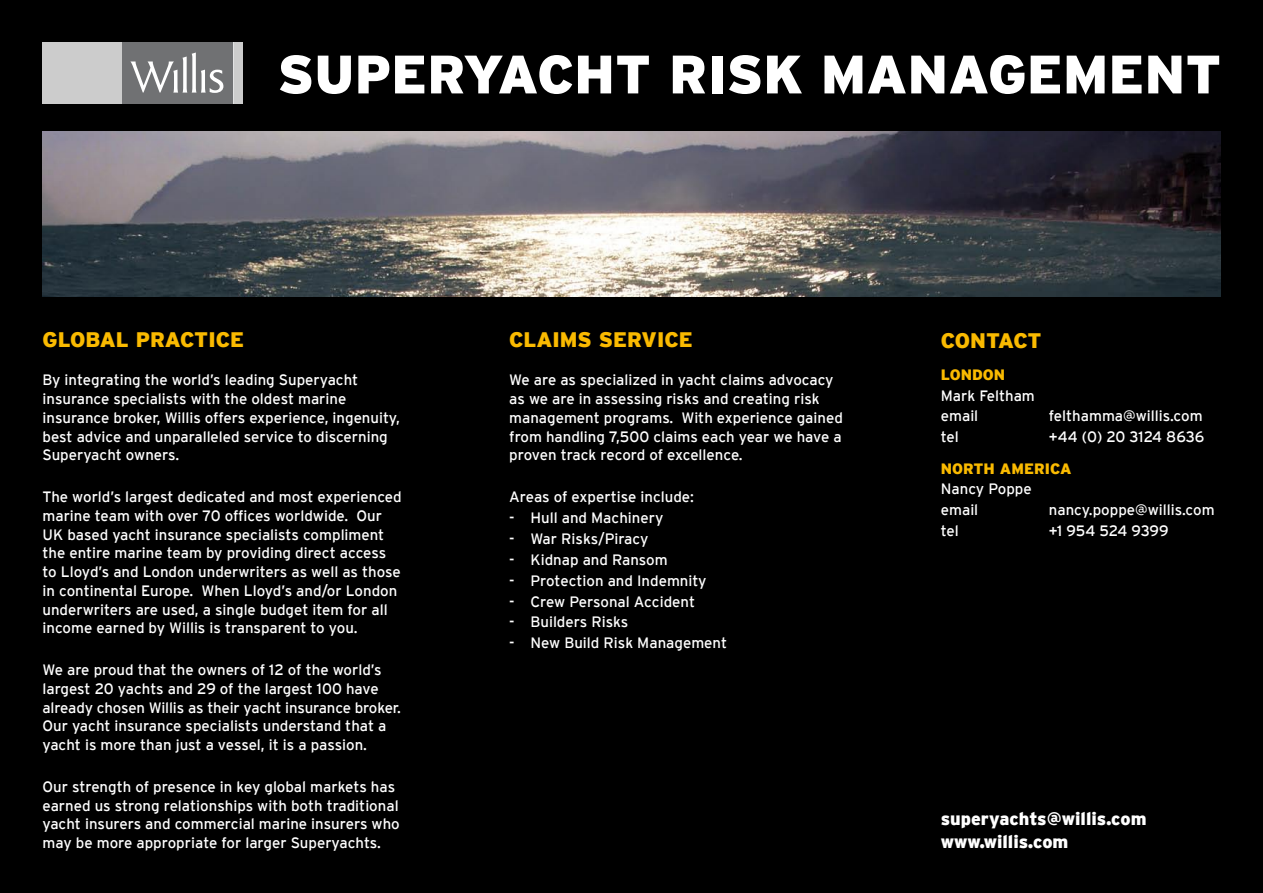
<style>
.page{position:relative;width:1263px;height:893px;background:#000}
.page>*{position:absolute;margin:0;border:0;box-sizing:border-box;transform-origin:0 0}
.t1{font:900 54px "Interstate";color:#fff}
.t2{font:900 21px "Interstate";color:#faba00}
.t3{font:900 18px/23.1px "Interstate";color:#fff}
.t4{font:15px/18.8px "Interstate";color:#fff}
.t5{font:900 15px "Interstate";color:#faba00}
</style>
<div class="page">
<img style="left:43px;top:131px;width:1177px;height:166px">
<div style="left:43px;top:43px;width:79px;height:61px;background:#ccc"></div>
<div style="left:122px;top:43px;width:112px;height:61px;background:#707173"></div>
<svg style="left:130px;top:53px;width:93px;height:40px"></svg>
<div style="left:234px;top:43px;width:9px;height:61px;background:#ccc"></div>
<h1 class="t1" style="left:277px;top:44px;width:945px">SUPERYACHT RISK MANAGEMENT</h1>
<h2 class="t2" style="left:43px;top:328px;width:203px">GLOBAL PRACTICE</h2>
<p class="t4" style="left:43px;top:371px;width:359px">By integrating the world’s leading Superyacht insurance specialists with the oldest marine insurance broker, Willis offers experience, ingenuity, best advice and unparalleled service to discerning Superyacht owners.</p>
<p class="t4" style="left:43px;top:487px;width:361px">The world’s largest dedicated and most experienced marine team with over 70 offices worldwide. Our UK based yacht insurance specialists compliment the entire marine team by providing direct access to Lloyd’s and London underwriters as well as those in continental Europe. When Lloyd’s and/or London underwriters are used, a single budget item for all income earned by Willis is transparent to you.</p>
<p class="t4" style="left:43px;top:660px;width:360px">We are proud that the owners of 12 of the world’s largest 20 yachts and 29 of the largest 100 have already chosen Willis as their yacht insurance broker.<br>Our yacht insurance specialists understand that a yacht is more than just a vessel, it is a passion.</p>
<p class="t4" style="left:43px;top:777px;width:359px">Our strength of presence in key global markets has earned us strong relationships with both traditional yacht insurers and commercial marine insurers who may be more appropriate for larger Superyachts.</p>
<h2 class="t2" style="left:509px;top:328px;width:185px">CLAIMS SERVICE</h2>
<p class="t4" style="left:509px;top:371px;width:335px">We are as specialized in yacht claims advocacy as we are in assessing risks and creating risk management programs. With experience gained from handling 7,500 claims each year we have a proven track record of excellence.</p>
<p class="t4" style="left:509px;top:487px;width:186px">Areas of expertise include:</p>
<p class="t4" style="left:509px;top:508px;width:156px">- Hull and Machinery</p>
<p class="t4" style="left:509px;top:529px;width:141px">- War Risks/Piracy</p>
<p class="t4" style="left:509px;top:550px;width:160px">- Kidnap and Ransom</p>
<p class="t4" style="left:509px;top:571px;width:199px">- Protection and Indemnity</p>
<p class="t4" style="left:509px;top:592px;width:187px">- Crew Personal Accident</p>
<p class="t4" style="left:509px;top:613px;width:121px">- Builders Risks</p>
<p class="t4" style="left:509px;top:634px;width:219px">- New Build Risk Management</p>
<h2 class="t2" style="left:941px;top:329px;width:102px">CONTACT</h2>
<p class="t5" style="left:941px;top:366px;width:66px">LONDON</p>
<p class="t4" style="left:941px;top:385px;width:95px;line-height:20.9px">Mark Feltham email</p>
<p class="t4" style="left:1049px;top:407px;width:155px">felthamma@willis.com</p>
<p class="t4" style="left:941px;top:427px;width:20px">tel</p>
<p class="t4" style="left:1049px;top:427px;width:157px">+44 (0) 20 3124 8636</p>
<p class="t5" style="left:941px;top:460px;width:132px">NORTH AMERICA</p>
<p class="t4" style="left:941px;top:479px;width:92px;line-height:20.9px">Nancy Poppe email</p>
<p class="t4" style="left:1049px;top:500px;width:167px">nancy.poppe@willis.com</p>
<p class="t4" style="left:941px;top:521px;width:20px">tel</p>
<p class="t4" style="left:1049px;top:521px;width:121px">+1 954 524 9399</p>
<p class="t3" style="left:941px;top:807px;width:207px">SUPERYACHTS@WILLIS.COM<br>WWW.WILLIS.COM</p>
</div>
